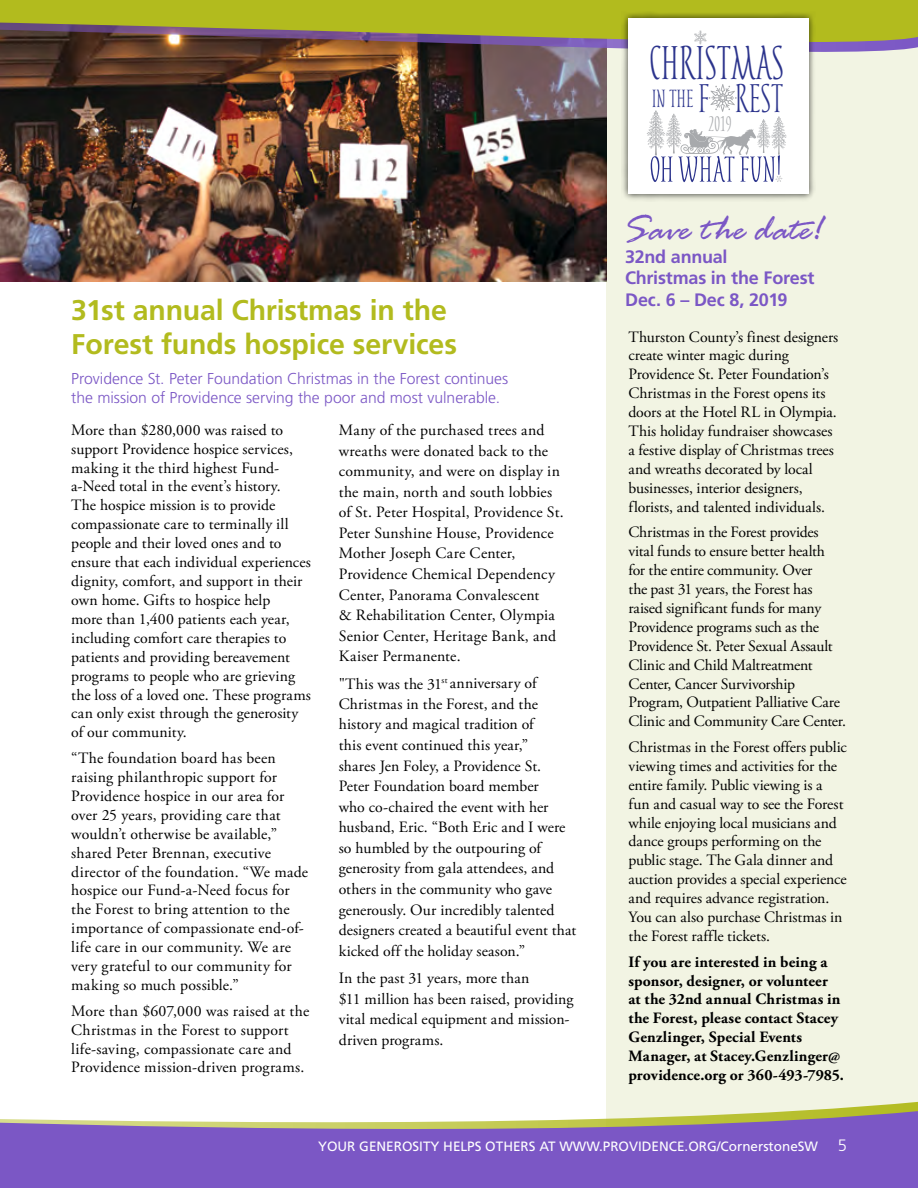
<style>
.page{position:relative;width:918px;height:1188px;background:#fff}
.page>*{position:absolute;margin:0;border:0;box-sizing:border-box;transform-origin:0 0}
.t1{font:300 49.05px "Tacitus";color:#2b338c}
.t2{font:300 41.4px "Tacitus";color:#2b338c}
.t3{font:39px "Rage Italic Com";letter-spacing:.02em;color:#7b57c5}
.t4{font:700 28.5px/34.2px "Frutiger";letter-spacing:-.005em;color:#b2bb1e}
.t5{font:300 25.65px "Tacitus";color:#2b338c}
.t6{font:300 21.6px "Tacitus";color:#a7a9ac}
.t7{font:700 18px/21.6px "Frutiger";letter-spacing:-.01em;color:#7b57c5}
.t8{font:300 16.5px "Frutiger";color:#fff}
.t9{font:15.75px/18.9px "Adobe Garamond Pro";letter-spacing:.005em;color:#000}
.t10{font:15.75px/18.9px "Adobe Garamond Pro";letter-spacing:-.015em;color:#000}
.t11{font:700 15.75px/18.9px "Adobe Garamond Pro";letter-spacing:.01em;color:#000}
.t12{font:300 15.75px/18.9px "Frutiger";letter-spacing:-.005em;color:#7b57c5}
.t13{font:13.5px "Frutiger";color:#fff}
</style>
<div class="page">
<div style="left:606px;top:17px;width:312px;height:1141px;background:#f2f4e3"></div>
<svg style="left:0;top:1101px;width:918px;height:87px;fill:#7b57c5"></svg>
<img style="left:0;top:69px;width:606px;height:212px">
<svg style="left:0;top:0;width:918px;height:69px;background:#92873c"></svg>
<div style="left:622px;top:11px;width:194px;height:190px;background:#000;opacity:.75"></div>
<div style="left:628px;top:19px;width:181px;height:175px;background:#fff"></div>
<svg style="left:694px;top:30px;width:13px;height:15px"></svg>
<svg style="left:647px;top:84px;width:140px;height:98px"></svg>
<h3 class="t4" style="left:71px;top:293px;width:387px">31st annual Christmas in the<br>Forest funds hospice services</h3>
<p class="t12" style="left:71px;top:370px;width:439px">Providence St. Peter Foundation Christmas in the Forest continues the mission of Providence serving the poor and most vulnerable.</p>
<p class="t9" style="left:71px;top:421px;width:241px">More than $280,000 was raised to support Providence hospice services, making it the third highest Fund&shy;a-Need total in the event’s history.<br>The hospice mission is to provide compassionate care to terminally ill people and their loved ones and to ensure that each individual experiences dignity, comfort, and support in their own home. Gifts to hospice help<br>more than 1,400 patients each year, including comfort care therapies to patients and providing bereavement programs to people who are grieving the loss of a loved one. These programs can only exist through the generosity of our community.</p>
<p class="t9" style="left:71px;top:749px;width:238px">“The foundation board has been raising philanthropic support for Providence hospice in our area for over 25 years, providing care that wouldn’t otherwise be available,” shared Peter Brennan, executive director of the foundation. “We made hospice our Fund-a-Need focus for the Forest to bring attention to the importance of compassionate end-of&shy;life care in our community. We are very grateful to our community for making so much possible.”</p>
<p class="t9" style="left:71px;top:1002px;width:239px">More than $607,000 was raised at the Christmas in the Forest to support life-saving, compassionate care and Providence mission-driven programs.</p>
<p class="t9" style="left:339px;top:420px;width:226px;line-height:20.5px">Many of the purchased trees and wreaths were donated back to the community, and were on display in the main, north and south lobbies of St. Peter Hospital, Providence St.<br>Peter Sunshine House, Providence<br>Mother Joseph Care Center,<br>Providence Chemical Dependency<br>Center, Panorama Convalescent<br>&amp; Rehabilitation Center, Olympia<br>Senior Center, Heritage Bank, and<br>Kaiser Permanente.</p>
<p class="t9" style="left:339px;top:674px;width:239px;line-height:20.5px">"This was the 31<sup>st</sup> anniversary of Christmas in the Forest, and the history and magical tradition of<br>this event continued this year,”<br>shares Jen Foley, a Providence St.<br>Peter Foundation board member<br>who co-chaired the event with her husband, Eric. “Both Eric and I were so humbled by the outpouring of generosity from gala attendees, and others in the community who gave generously. Our incredibly talented designers created a beautiful event that kicked off the holiday season.”</p>
<p class="t9" style="left:339px;top:968px;width:236px;line-height:20.5px">In the past 31 years, more than<br>$11 million has been raised, providing vital medical equipment and mission&shy;driven programs.</p>
<h1 class="t1" style="left:649px;top:39px;width:137px">CHRISTMAS</h1>
<h3 class="t5" style="left:652px;top:86px;width:43px">IN THE</h3>
<h3 class="t6" style="left:709px;top:113px;width:25px">2019</h3>
<h2 class="t2" style="left:698px;top:78px;width:86px">F REST</h2>
<h3 class="t3" style="left:625px;top:207px;width:200px">Save the date!</h3>
<p class="t7" style="left:625px;top:246px;width:191px">32nd annual<br>Christmas in the Forest<br>Dec. 6 – Dec 8, 2019</p>
<p class="t9" style="left:628px;top:328px;width:211px">Thurston County’s finest designers create winter magic during Providence St. Peter Foundation’s Christmas in the Forest opens its doors at the Hotel RL in Olympia.<br>This holiday fundraiser showcases a festive display of Christmas trees and wreaths decorated by local businesses, interior designers, florists, and talented individuals.</p>
<p class="t10" style="left:628px;top:523px;width:219px">Christmas in the Forest provides vital funds to ensure better health<br>for the entire community. Over<br>the past 31 years, the Forest has raised significant funds for many Providence programs such as the Providence St. Peter Sexual Assault Clinic and Child Maltreatment Center, Cancer Survivorship Program, Outpatient Palliative Care Clinic and Community Care Center.</p>
<p class="t9" style="left:628px;top:738px;width:220px">Christmas in the Forest offers public viewing times and activities for the entire family. Public viewing is a fun and casual way to see the Forest while enjoying local musicians and dance groups performing on the public stage. The Gala dinner and auction provides a special experience and requires advance registration.<br>You can also purchase Christmas in the Forest raffle tickets.</p>
<p class="t11" style="left:628px;top:952px;width:217px">If you are interested in being a sponsor, designer, or volunteer<br>at the 32nd annual Christmas in the Forest, please contact Stacey<br>Genzlinger, Special Events<br>Manager, at Stacey.Genzlinger@ providence.org or 360-493-7985.</p>
<p class="t13" style="left:318px;top:1138px;width:502px">YOUR GENEROSITY HELPS OTHERS AT WWW.PROVIDENCE.ORG/CornerstoneSW</p>
<p class="t8" style="left:838px;top:1136px;width:11px">5</p>
</div>
